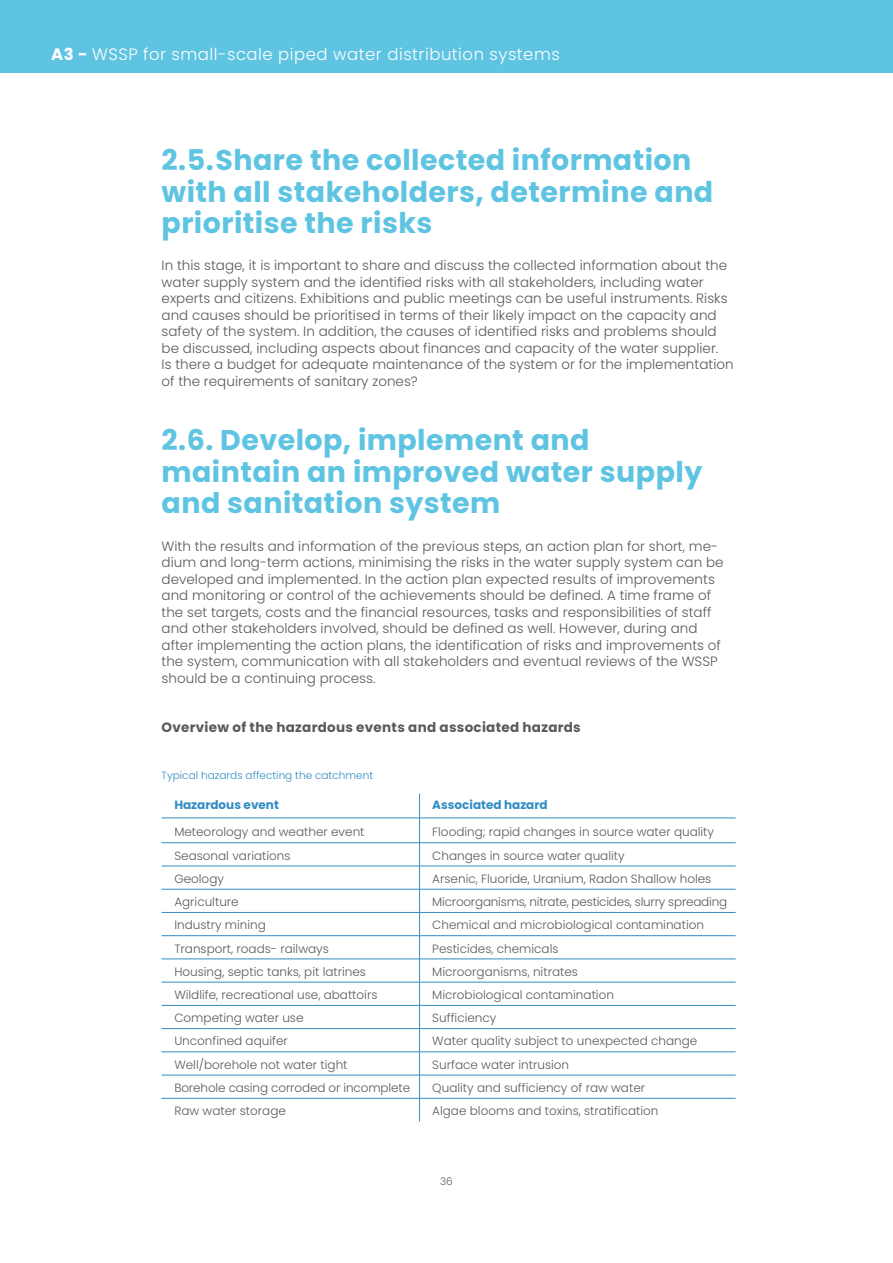
<style>
.page{position:relative;width:893px;height:1263px;background:#fff}
.page>*{position:absolute;margin:0;border:0;box-sizing:border-box;transform-origin:0 0}
.t1{font:700 28.5px/31.5px "Poppins";letter-spacing:.015em;color:#5fc4e2}
.t2{font:300 16.5px "Poppins";letter-spacing:.03em;color:#fff}
.t3{font:300 13.5px/16.5px "Poppins";color:#5a5a5a}
.t4{font:700 13.5px "Poppins";letter-spacing:.02em;color:#5a5a5a}
.t5{font:300 12px "Poppins";color:#5a5a5a}
.t6{font:300 12px "Poppins";letter-spacing:-.02em;color:#5a5a5a}
.t7{font:700 12px "Poppins";color:#328cc3}
.t8{font:300 10.5px "Poppins";color:#328cc3}
.t9{font:300 10.5px "Poppins";color:#5a5a5a}
.s1{font-weight:700}
</style>
<div class="page">
<div style="left:0;top:0;width:893px;height:72px;background:#5fc4e2"></div>
<hr style="left:162px;top:842px;width:258px;height:1px;background:#328cc3">
<hr style="left:420px;top:842px;width:316px;height:1px;background:#328cc3">
<hr style="left:162px;top:866px;width:258px;height:1px;background:#328cc3">
<hr style="left:420px;top:866px;width:316px;height:1px;background:#328cc3">
<hr style="left:162px;top:889px;width:258px;height:1px;background:#328cc3">
<hr style="left:420px;top:889px;width:316px;height:1px;background:#328cc3">
<hr style="left:162px;top:912px;width:258px;height:1px;background:#328cc3">
<hr style="left:420px;top:912px;width:316px;height:1px;background:#328cc3">
<hr style="left:162px;top:935px;width:258px;height:1px;background:#328cc3">
<hr style="left:420px;top:935px;width:316px;height:1px;background:#328cc3">
<hr style="left:162px;top:959px;width:258px;height:1px;background:#328cc3">
<hr style="left:420px;top:959px;width:316px;height:1px;background:#328cc3">
<hr style="left:162px;top:982px;width:258px;height:1px;background:#328cc3">
<hr style="left:420px;top:982px;width:316px;height:1px;background:#328cc3">
<hr style="left:162px;top:1005px;width:258px;height:1px;background:#328cc3">
<hr style="left:420px;top:1005px;width:316px;height:1px;background:#328cc3">
<hr style="left:162px;top:1028px;width:258px;height:1px;background:#328cc3">
<hr style="left:420px;top:1028px;width:316px;height:1px;background:#328cc3">
<hr style="left:162px;top:1051px;width:258px;height:1px;background:#328cc3">
<hr style="left:420px;top:1051px;width:316px;height:1px;background:#328cc3">
<hr style="left:162px;top:1075px;width:258px;height:1px;background:#328cc3">
<hr style="left:420px;top:1075px;width:316px;height:1px;background:#328cc3">
<hr style="left:162px;top:1098px;width:258px;height:1px;background:#328cc3">
<hr style="left:420px;top:1098px;width:316px;height:1px;background:#328cc3">
<svg style="left:419px;top:793px;width:1px;height:328px"></svg>
<hr style="left:162px;top:817px;width:574px;height:1px;background:#328cc3">
<p class="t2" style="left:51px;top:44px;width:510px"><span class="s1">A3 -</span> WSSP for small-scale piped water distribution systems</p>
<h1 class="t1" style="left:162px;top:145px;width:553px">2.5.Share the collected information with all stakeholders, determine and prioritise the risks</h1>
<p class="t3" style="left:162px;top:257px;width:574px">In this stage, it is important to share and discuss the collected information about the water supply system and the identified risks with all stakeholders, including water experts and citizens. Exhibitions and public meetings can be useful instruments. Risks and causes should be prioritised in terms of their likely impact on the capacity and safety of the system. In addition, the causes of identified risks and problems should be discussed, including aspects about finances and capacity of the water supplier.<br>Is there a budget for adequate maintenance of the system or for the implementation of the requirements of sanitary zones?</p>
<h1 class="t1" style="left:162px;top:425px;width:542px">2.6. Develop, implement and maintain an improved water supply and sanitation system</h1>
<p class="t3" style="left:162px;top:538px;width:563px">With the results and information of the previous steps, an action plan for short, me&shy;dium and long-term actions, minimising the risks in the water supply system can be developed and implemented. In the action plan expected results of improvements and monitoring or control of the achievements should be defined. A time frame of the set targets, costs and the financial resources, tasks and responsibilities of staff and other stakeholders involved, should be defined as well. However, during and after implementing the action plans, the identification of risks and improvements of the system, communication with all stakeholders and eventual reviews of the WSSP should be a continuing process.</p>
<p class="t4" style="left:162px;top:720px;width:421px">Overview of the hazardous events and associated hazards</p>
<p class="t8" style="left:162px;top:769px;width:213px">Typical hazards affecting the catchment</p>
<p class="t7" style="left:174px;top:798px;width:106px">Hazardous event</p>
<p class="t7" style="left:432px;top:798px;width:117px">Associated hazard</p>
<p class="t5" style="left:174px;top:825px;width:192px">Meteorology and weather event</p>
<p class="t5" style="left:432px;top:825px;width:283px">Flooding; rapid changes in source water quality</p>
<p class="t5" style="left:174px;top:848px;width:118px">Seasonal variations</p>
<p class="t5" style="left:432px;top:848px;width:194px">Changes in source water quality</p>
<p class="t5" style="left:174px;top:872px;width:51px">Geology</p>
<p class="t5" style="left:432px;top:872px;width:281px">Arsenic, Fluoride, Uranium, Radon Shallow holes</p>
<p class="t5" style="left:174px;top:895px;width:66px">Agriculture</p>
<p class="t6" style="left:432px;top:895px;width:296px">Microorganisms, nitrate, pesticides, slurry spreading</p>
<p class="t5" style="left:174px;top:918px;width:93px">Industry mining</p>
<p class="t5" style="left:432px;top:918px;width:273px">Chemical and microbiological contamination</p>
<p class="t5" style="left:174px;top:941px;width:156px">Transport, roads- railways</p>
<p class="t5" style="left:432px;top:941px;width:128px">Pesticides, chemicals</p>
<p class="t5" style="left:174px;top:964px;width:193px">Housing, septic tanks, pit latrines</p>
<p class="t5" style="left:432px;top:964px;width:147px">Microorganisms, nitrates</p>
<p class="t5" style="left:174px;top:988px;width:205px">Wildlife, recreational use, abattoirs</p>
<p class="t5" style="left:432px;top:988px;width:183px">Microbiological contamination</p>
<p class="t5" style="left:174px;top:1011px;width:131px">Competing water use</p>
<p class="t5" style="left:432px;top:1011px;width:66px">Sufficiency</p>
<p class="t5" style="left:174px;top:1034px;width:115px">Unconfined aquifer</p>
<p class="t5" style="left:432px;top:1034px;width:267px">Water quality subject to unexpected change</p>
<p class="t5" style="left:174px;top:1057px;width:175px">Well/borehole not water tight</p>
<p class="t5" style="left:432px;top:1057px;width:138px">Surface water intrusion</p>
<p class="t5" style="left:174px;top:1081px;width:237px">Borehole casing corroded or incomplete</p>
<p class="t5" style="left:432px;top:1081px;width:214px">Quality and sufficiency of raw water</p>
<p class="t5" style="left:174px;top:1104px;width:113px">Raw water storage</p>
<p class="t5" style="left:432px;top:1104px;width:228px">Algae blooms and toxins, stratification</p>
<p class="t9" style="left:440px;top:1175px;width:14px">36</p>
</div>
